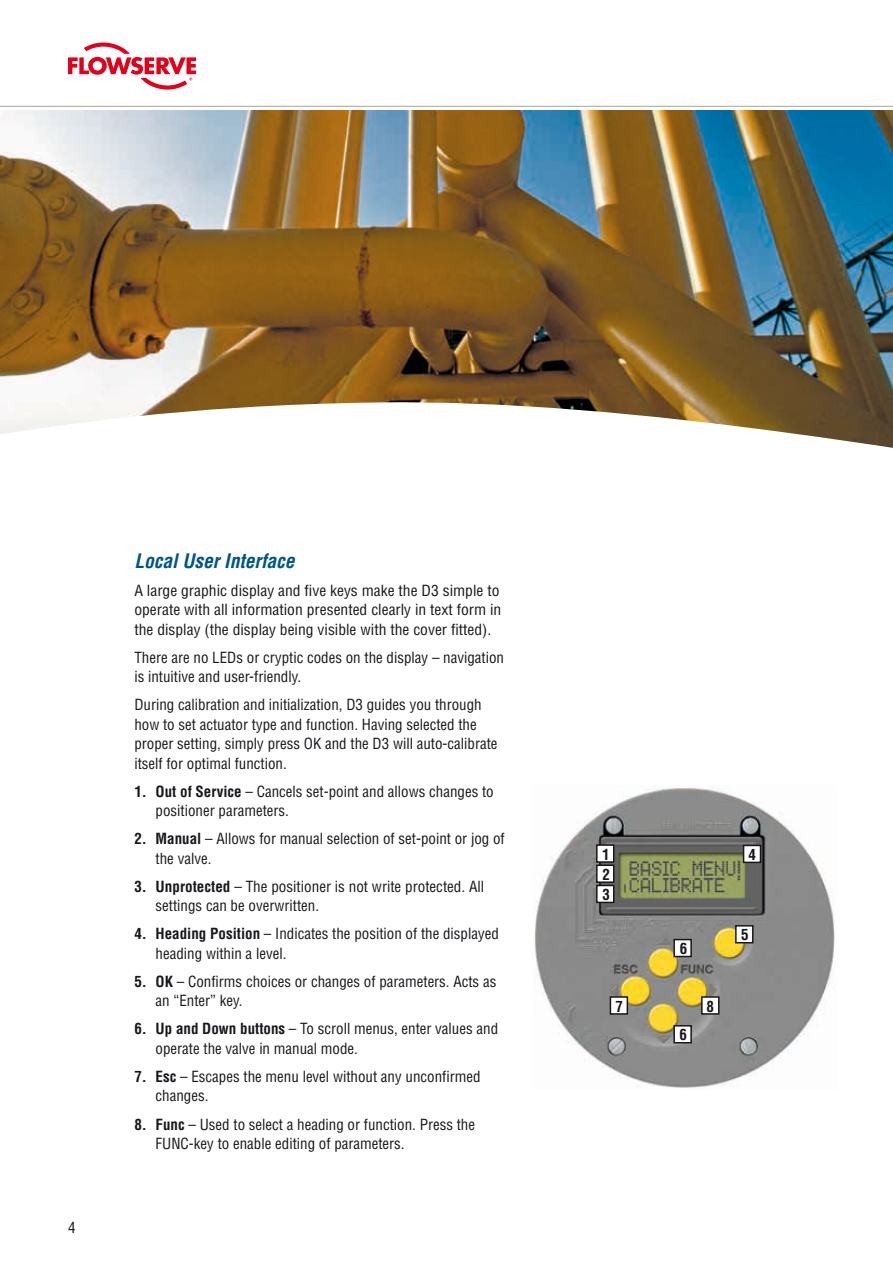
<style>
.page{position:relative;width:893px;height:1263px;background:#fff}
.page>*{position:absolute;margin:0;border:0;box-sizing:border-box;transform-origin:0 0}
.t1{font:italic 700 condensed 19.5px "Helvetica";color:#058}
.t2{font:condensed 15px/19.5px "Helvetica";color:#1a171c}
.t3{font:condensed 15px/19.5px "Helvetica";color:#1a171c;text-align:justify;scale:1.04 1}
.t4{font:700 condensed 15px "Helvetica";color:#1a171c}
.s1{font-weight:700}
</style>
<div class="page">
<svg style="left:68px;top:43px;width:128px;height:47px"></svg>
<hr style="left:0;top:106px;width:893px;height:1px;background:#aaa298">
<img style="left:0;top:111px;width:893px;height:288px">
<svg style="left:0;top:399px;width:893px;height:49px"></svg>
<img style="left:534px;top:787px;width:301px;height:301px">
<div style="left:597px;top:845px;width:17px;height:17px;background:#fff"></div>
<div style="left:596px;top:844px;width:18px;height:19px;border:2px solid #1a171c"></div>
<div style="left:597px;top:865px;width:17px;height:17px;background:#fff"></div>
<div style="left:596px;top:864px;width:18px;height:19px;border:2px solid #1a171c"></div>
<div style="left:597px;top:885px;width:17px;height:17px;background:#fff"></div>
<div style="left:596px;top:885px;width:18px;height:18px;border:2px solid #1a171c"></div>
<div style="left:744px;top:845px;width:16px;height:17px;background:#fff"></div>
<div style="left:743px;top:845px;width:18px;height:18px;border:2px solid #1a171c"></div>
<div style="left:736px;top:926px;width:17px;height:17px;background:#fff"></div>
<div style="left:735px;top:925px;width:18px;height:18px;border:2px solid #1a171c"></div>
<div style="left:674px;top:939px;width:17px;height:17px;background:#fff"></div>
<div style="left:673px;top:939px;width:19px;height:18px;border:2px solid #1a171c"></div>
<div style="left:674px;top:1026px;width:17px;height:17px;background:#fff"></div>
<div style="left:673px;top:1025px;width:19px;height:18px;border:2px solid #1a171c"></div>
<div style="left:610px;top:997px;width:17px;height:17px;background:#fff"></div>
<div style="left:610px;top:996px;width:18px;height:19px;border:2px solid #1a171c"></div>
<div style="left:702px;top:997px;width:17px;height:17px;background:#fff"></div>
<div style="left:701px;top:996px;width:18px;height:19px;border:2px solid #1a171c"></div>
<p class="t2" style="left:68px;top:1217px;width:9px">4</p>
<h1 class="t1" style="left:134px;top:549px;width:162px">Local User Interface</h1>
<p class="t3" style="left:134px;top:580px;width:354px">A large graphic display and five keys make the D3 simple to operate with all information presented clearly in text form in the display (the display being visible with the cover fitted).</p>
<p class="t2" style="left:134px;top:647px;width:371px">There are no LEDs or cryptic codes on the display – navigation is intuitive and user-friendly.</p>
<p class="t2" style="left:134px;top:695px;width:365px">During calibration and initialization, D3 guides you through how to set actuator type and function. Having selected the proper setting, simply press OK and the D3 will auto-calibrate itself for optimal function.</p>
<p class="t2" style="left:156px;top:781px;width:340px;text-indent:-21px"><span class="s1">1. Out of Service</span> – Cancels set-point and allows changes to positioner parameters.</p>
<p class="t2" style="left:156px;top:829px;width:351px;text-indent:-21px"><span class="s1">2. Manual</span> – Allows for manual selection of set-point or jog of the valve.</p>
<p class="t2" style="left:156px;top:876px;width:330px;text-indent:-21px"><span class="s1">3. Unprotected</span> – The positioner is not write protected. All settings can be overwritten.</p>
<p class="t2" style="left:156px;top:924px;width:345px;text-indent:-21px"><span class="s1">4. Heading Position</span> – Indicates the position of the displayed heading within a level.</p>
<p class="t2" style="left:156px;top:971px;width:342px;text-indent:-21px"><span class="s1">5. OK</span> – Confirms choices or changes of parameters. Acts as an “Enter” key.</p>
<p class="t2" style="left:156px;top:1019px;width:344px;text-indent:-21px"><span class="s1">6. Up and Down buttons</span> – To scroll menus, enter values and operate the valve in manual mode.</p>
<p class="t2" style="left:156px;top:1066px;width:326px;text-indent:-21px"><span class="s1">7. Esc</span> – Escapes the menu level without any unconfirmed changes.</p>
<p class="t2" style="left:156px;top:1114px;width:321px;text-indent:-21px"><span class="s1">8. Func</span> – Used to select a heading or function. Press the<br>FUNC-key to enable editing of parameters.</p>
<p class="t4" style="left:602px;top:845px;width:9px">1</p>
<p class="t4" style="left:602px;top:865px;width:9px">2</p>
<p class="t4" style="left:602px;top:885px;width:9px">3</p>
<p class="t4" style="left:615px;top:997px;width:9px">7</p>
<p class="t4" style="left:680px;top:940px;width:9px">6</p>
<p class="t4" style="left:680px;top:1026px;width:9px">6</p>
<p class="t4" style="left:706px;top:997px;width:9px">8</p>
<p class="t4" style="left:749px;top:845px;width:9px">4</p>
<p class="t4" style="left:741px;top:926px;width:9px">5</p>
</div>
